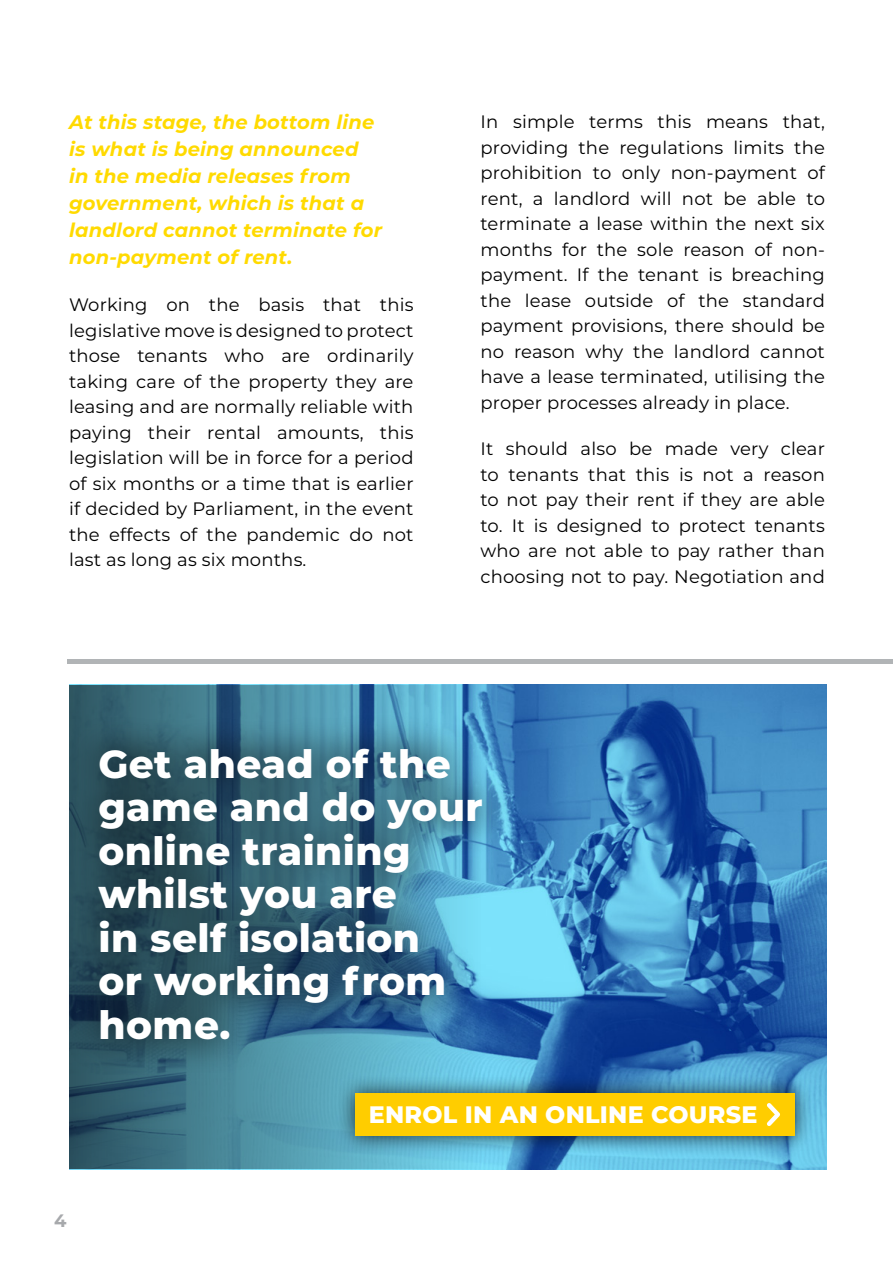
<style>
.page{position:relative;width:893px;height:1263px;background:#fff}
.page>*{position:absolute;margin:0;border:0;box-sizing:border-box;transform-origin:0 0}
.t1{font:800 39px/43.5px "Montserrat";letter-spacing:.01em;color:#fff}
.t2{font:800 23.85px "Montserrat";letter-spacing:.01em;color:#fff}
.t3{font:italic 700 19.5px/27px "Montserrat";letter-spacing:.01em;color:#ffda00}
.t4{font:18px/25.5px "Montserrat";letter-spacing:.01em;color:#000;text-align:justify}
.t5{font:700 18px "Montserrat";color:#a7a9ac}
</style>
<div class="page">
<img style="left:480px;top:685px;width:346px;height:484px">
<svg style="left:69px;top:685px;width:411px;height:484px;background:#458296"></svg>
<hr style="left:68px;top:659px;width:825px;height:4px;background:#b1b4b6">
<div style="left:336px;top:1074px;width:478px;height:81px;background:#000;opacity:.75"></div>
<div style="left:355px;top:1093px;width:440px;height:43px;background:#ffcd00"></div>
<svg style="left:766px;top:1103px;width:14px;height:23px"></svg>
<div style="left:64px;top:712px;width:452px;height:363px;background:#000;opacity:.75"></div>
<p class="t3" style="left:69px;top:108px;width:314px">At this stage, the bottom line is what is being announced in the media releases from government, which is that a landlord cannot terminate for non-payment of rent.</p>
<p class="t4" style="left:69px;top:291px;width:346px">Working on the basis that this legislative move is designed to protect those tenants who are ordinarily taking care of the property they are leasing and are normally reliable with paying their rental amounts, this legislation will be in force for a period of six months or a time that is earlier if decided by Parliament, in the event the effects of the pandemic do not last as long as six months.</p>
<p class="t4" style="left:480px;top:108px;width:346px">In simple terms this means that, providing the regulations limits the prohibition to only non-payment of rent, a landlord will not be able to terminate a lease within the next six months for the sole reason of non&shy;payment. If the tenant is breaching the lease outside of the standard payment provisions, there should be no reason why the landlord cannot have a lease terminated, utilising the proper processes already in place.</p>
<p class="t4" style="left:480px;top:436px;width:346px">It should also be made very clear to tenants that this is not a reason to not pay their rent if they are able to. It is designed to protect tenants who are not able to pay rather than choosing not to pay. Negotiation and</p>
<h1 class="t1" style="left:98px;top:740px;width:386px">Get ahead of the game and do your online training whilst you are<br>in self isolation<br>or working from home.</h1>
<p class="t5" style="left:54px;top:1208px;width:14px">4</p>
<h2 class="t2" style="left:369px;top:1097px;width:390px">ENROL IN AN ONLINE COURSE</h2>
</div>
